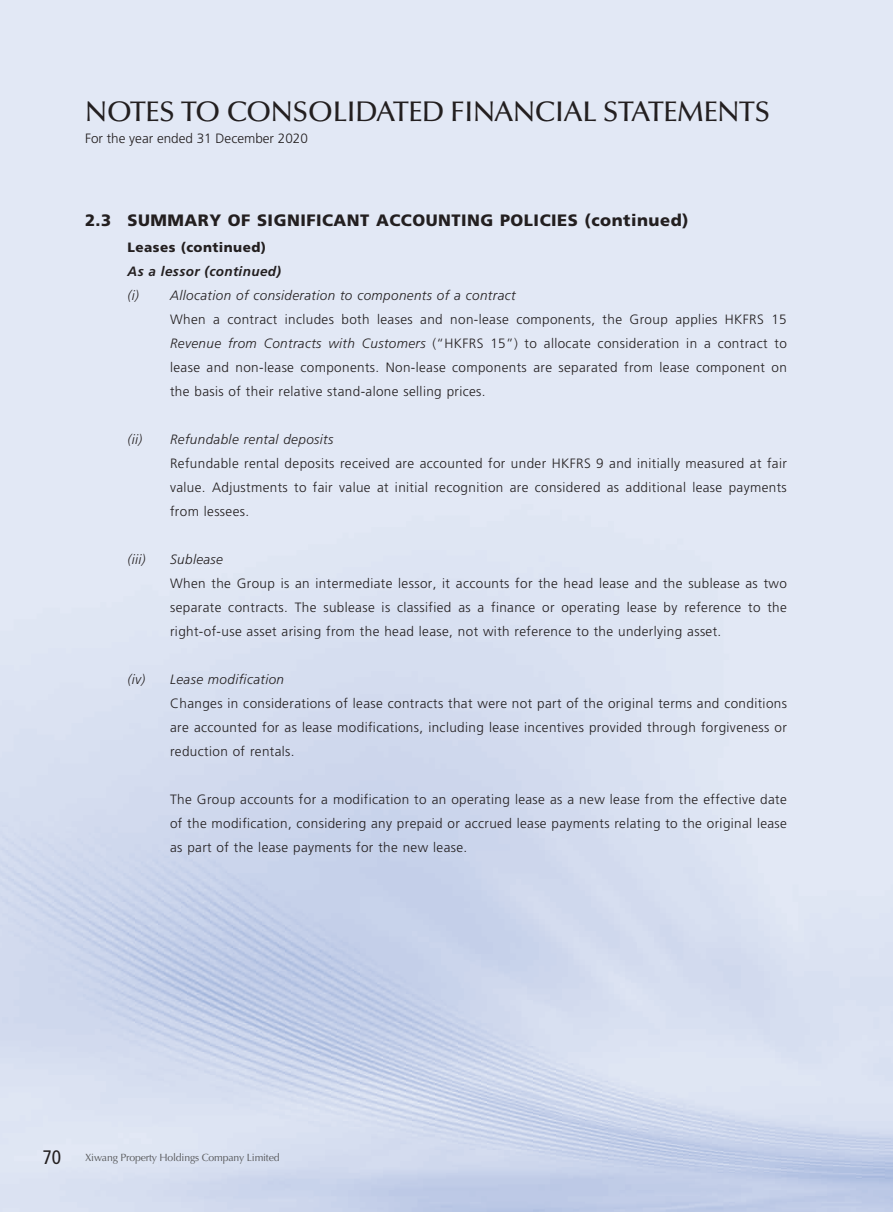
<style>
.page{position:relative;width:893px;height:1212px;background:#fff}
.page>*{position:absolute;margin:0;border:0;box-sizing:border-box;transform-origin:0 0}
.t1{font:500 28.5px "Optima LT Std";letter-spacing:-.02em;color:#231f20}
._01_H1{font:900 16.5px "Frutiger LT Std";letter-spacing:.03em;color:#231f20}
._00_txt{font:300 13.5px/24px "Frutiger LT Std";letter-spacing:.03em;color:#231f20;text-align:justify}
._03_H3{font:italic 300 13.5px "Frutiger LT Std";letter-spacing:.03em;color:#231f20}
._00_txt-2{font:300 13.5px "Frutiger LT Std";color:#231f20}
._03_H3-2{font:italic 700 13.5px "Frutiger LT Std";letter-spacing:.03em;color:#231f20}
._02_H2{font:900 13.5px "Frutiger LT Std";letter-spacing:.03em;color:#231f20}
.t2{font:10.5px "Optima LT Std";letter-spacing:-.02em;color:#57585a}
.s1{font-style:italic}
.s2{font-family:"Frutiger LT Std";font-stretch:condensed;font-size:19.5px;color:#231f20}
</style>
<div class="page">
<h1 class="t1" style="left:85px;top:96px;width:687px">NOTES TO CONSOLIDATED FINANCIAL STATEMENTS</h1>
<p class="_00_txt-2" style="left:85px;top:131px;width:224px">For the year ended 31 December 2020</p>
<p class="_01_H1" style="left:85px;top:211px;width:605px">2.3 SUMMARY OF SIGNIFICANT ACCOUNTING POLICIES (continued)</p>
<p class="_02_H2" style="left:128px;top:239px;width:140px">Leases (continued)</p>
<p class="_03_H3-2" style="left:128px;top:263px;width:155px">As a lessor (continued)</p>
<p class="_03_H3" style="left:128px;top:287px;width:390px">(i) Allocation of consideration to components of a contract</p>
<p class="_00_txt" style="left:170px;top:307px;width:618px">When a contract includes both leases and non-lease components, the Group applies HKFRS 15<br><span class="s1">Revenue from Contracts with Customers</span> (“HKFRS 15”) to allocate consideration in a contract to lease and non-lease components. Non-lease components are separated from lease component on the basis of their relative stand-alone selling prices.</p>
<p class="_03_H3" style="left:128px;top:431px;width:207px">(ii) Refundable rental deposits</p>
<p class="_00_txt" style="left:170px;top:451px;width:618px">Refundable rental deposits received are accounted for under HKFRS 9 and initially measured at fair value. Adjustments to fair value at initial recognition are considered as additional lease payments from lessees.</p>
<p class="_03_H3" style="left:128px;top:551px;width:20px">(iii)</p>
<p class="_03_H3" style="left:170px;top:551px;width:54px">Sublease</p>
<p class="_00_txt" style="left:170px;top:571px;width:618px">When the Group is an intermediate lessor, it accounts for the head lease and the sublease as two separate contracts. The sublease is classified as a finance or operating lease by reference to the right-of-use asset arising from the head lease, not with reference to the underlying asset.</p>
<p class="_03_H3" style="left:128px;top:671px;width:158px">(iv) Lease modification</p>
<p class="_00_txt" style="left:170px;top:691px;width:618px">Changes in considerations of lease contracts that were not part of the original terms and conditions are accounted for as lease modifications, including lease incentives provided through forgiveness or reduction of rentals.</p>
<p class="_00_txt" style="left:170px;top:787px;width:618px">The Group accounts for a modification to an operating lease as a new lease from the effective date of the modification, considering any prepaid or accrued lease payments relating to the original lease as part of the lease payments for the new lease.</p>
<p class="t2" style="left:43px;top:1151px;width:239px"><span class="s2">70</span> Xiwang Property Holdings Company Limited</p>
</div>
